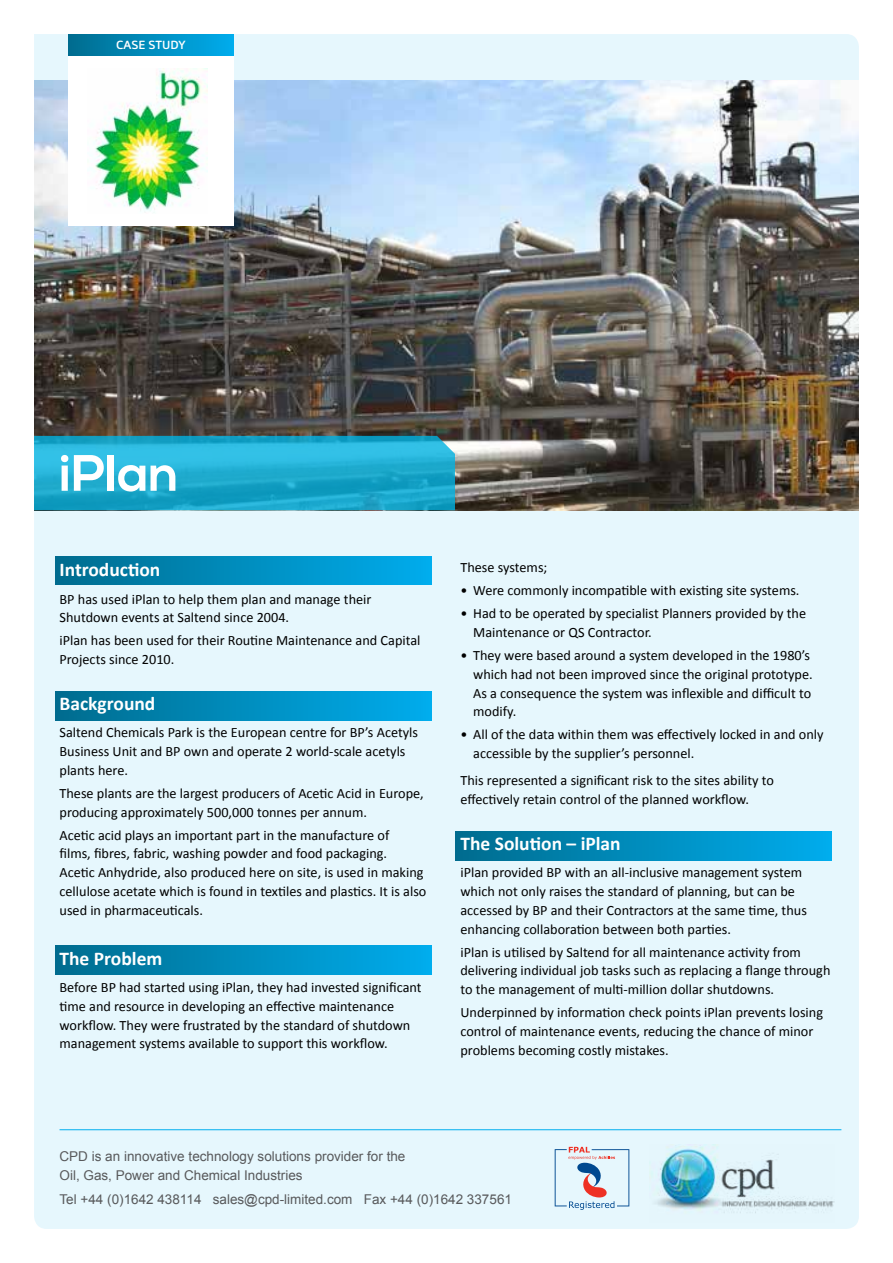
<style>
.page{position:relative;width:893px;height:1263px;background:#fff}
.page>*{position:absolute;margin:0;border:0;box-sizing:border-box;transform-origin:0 0}
.t1{font:700 51px "Nexa";color:#fff}
.t2{font:700 19.5px "Calibri";color:#fff}
.t3{font:14.25px/18.8px "Calibri";color:#000}
.t4{font:13.5px/19.5px "Arial";color:#58595b}
.t5{font:600 11.85px "Mentone";color:#fff}
</style>
<div class="page">
<div style="left:34px;top:34px;width:825px;height:1195px;background:#e6f7fd"></div>
<img style="left:34px;top:81px;width:825px;height:429px">
<hr style="left:60px;top:1129px;width:781px;height:1px;background:#00aeef">
<img style="left:649px;top:1144px;width:185px;height:79px">
<svg style="left:555px;top:1147px;width:74px;height:63px;background:#cfd6e1"></svg>
<div style="left:68px;top:40px;width:166px;height:186px;background:#fff"></div>
<div style="left:68px;top:34px;width:166px;height:21px;background:linear-gradient(to right,#006d8f,#00acec)"></div>
<div style="left:455px;top:832px;width:377px;height:28px;background:linear-gradient(to right,#006c8e,#00aded)"></div>
<div style="left:56px;top:556px;width:376px;height:29px;background:linear-gradient(to right,#006c8f,#00aded)"></div>
<div style="left:56px;top:692px;width:376px;height:28px;background:linear-gradient(to right,#006c8f,#00aded)"></div>
<div style="left:56px;top:946px;width:376px;height:28px;background:linear-gradient(to right,#006c8f,#00aded)"></div>
<img style="left:90px;top:68px;width:118px;height:145px">
<svg style="left:34px;top:436px;width:421px;height:74px;background:#20acd0"></svg>
<p class="t5" style="left:116px;top:37px;width:71px">CASE STUDY</p>
<h1 class="t1" style="left:60px;top:444px;width:121px">iPlan</h1>
<h2 class="t2" style="left:60px;top:557px;width:102px">Introduction</h2>
<p class="t3" style="left:60px;top:589px;width:313px">BP has used iPlan to help them plan and manage their<br>Shutdown events at Saltend since 2004.</p>
<p class="t3" style="left:60px;top:631px;width:362px">iPlan has been used for their Routine Maintenance and Capital<br>Projects since 2010.</p>
<h2 class="t2" style="left:60px;top:691px;width:97px">Background</h2>
<p class="t3" style="left:60px;top:723px;width:360px">Saltend Chemicals Park is the European centre for BP’s Acetyls<br>Business Unit and BP own and operate 2 world-scale acetyls plants here.</p>
<p class="t3" style="left:60px;top:784px;width:366px">These plants are the largest producers of Acetic Acid in Europe, producing approximately 500,000 tonnes per annum.</p>
<p class="t3" style="left:60px;top:825px;width:368px">Acetic acid plays an important part in the manufacture of<br>films, fibres, fabric, washing powder and food packaging.<br>Acetic Anhydride, also produced here on site, is used in making cellulose acetate which is found in textiles and plastics. It is also used in pharmaceuticals.</p>
<h2 class="t2" style="left:60px;top:946px;width:104px">The Problem</h2>
<p class="t3" style="left:60px;top:978px;width:364px">Before BP had started using iPlan, they had invested significant time and resource in developing an effective maintenance workflow. They were frustrated by the standard of shutdown management systems available to support this workflow.</p>
<p class="t3" style="left:460px;top:558px;width:88px">These systems;</p>
<p class="t3" style="left:460px;top:581px;width:341px">• Were commonly incompatible with existing site systems.</p>
<p class="t3" style="left:473px;top:604px;width:334px;text-indent:-13px">• Had to be operated by specialist Planners provided by the<br>Maintenance or QS Contractor.</p>
<p class="t3" style="left:473px;top:646px;width:341px;text-indent:-13px">• They were based around a system developed in the 1980’s which had not been improved since the original prototype.<br>As a consequence the system was inflexible and difficult to modify.</p>
<p class="t3" style="left:473px;top:725px;width:352px;text-indent:-13px">• All of the data within them was effectively locked in and only accessible by the supplier’s personnel.</p>
<p class="t3" style="left:460px;top:771px;width:315px">This represented a significant risk to the sites ability to effectively retain control of the planned workflow.</p>
<h2 class="t2" style="left:460px;top:831px;width:162px">The Solution – iPlan</h2>
<p class="t3" style="left:460px;top:863px;width:348px">iPlan provided BP with an all-inclusive management system which not only raises the standard of planning, but can be accessed by BP and their Contractors at the same time, thus enhancing collaboration between both parties.</p>
<p class="t3" style="left:460px;top:942px;width:372px">iPlan is utilised by Saltend for all maintenance activity from delivering individual job tasks such as replacing a flange through to the management of multi-million dollar shutdowns.</p>
<p class="t3" style="left:460px;top:1003px;width:364px">Underpinned by information check points iPlan prevents losing control of maintenance events, reducing the chance of minor problems becoming costly mistakes.</p>
<p class="t4" style="left:60px;top:1146px;width:347px">CPD is an innovative technology solutions provider for the<br>Oil, Gas, Power and Chemical Industries</p>
<p class="t4" style="left:60px;top:1189px;width:454px">Tel +44 (0)1642 438114 sales@cpd-limited.com Fax +44 (0)1642 337561</p>
</div>
